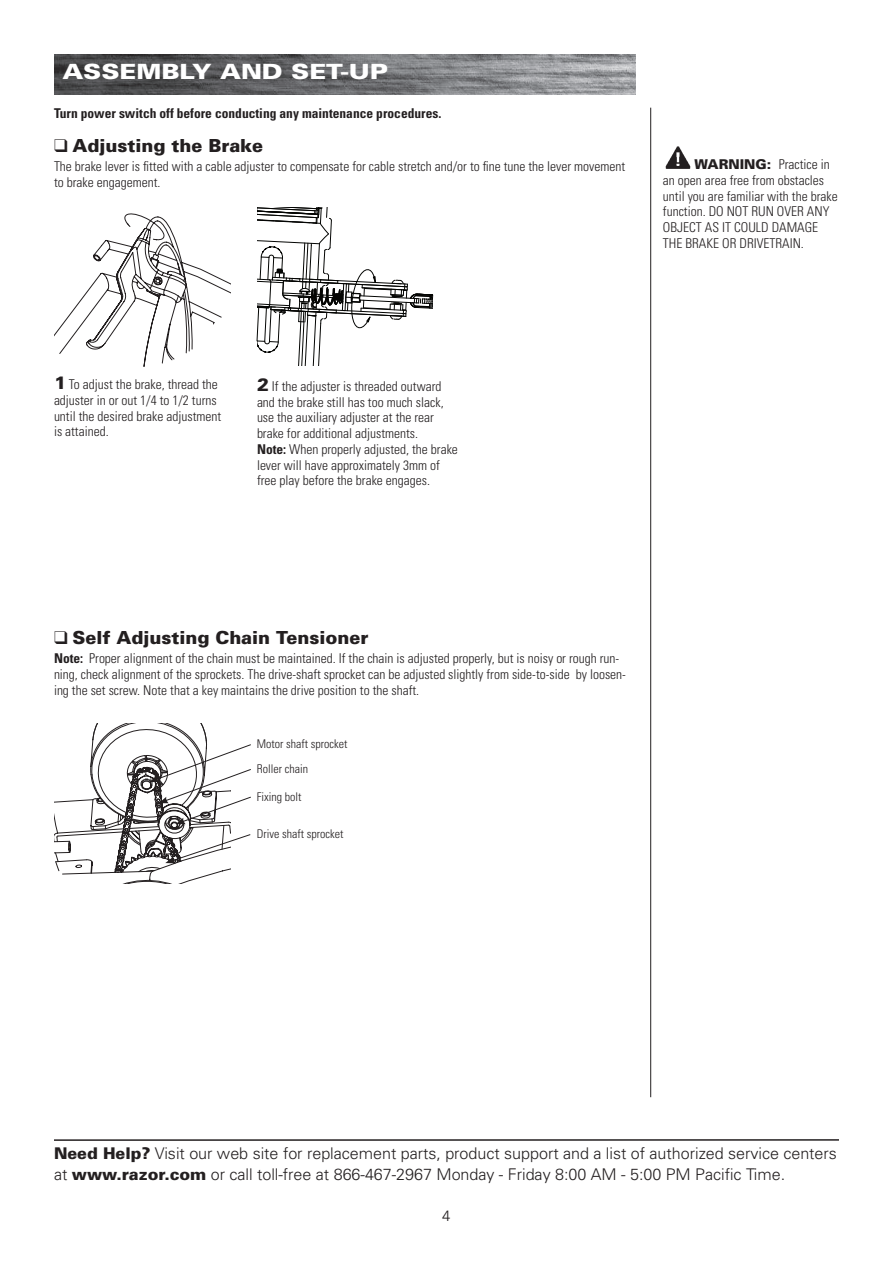
<style>
.page{position:relative;width:893px;height:1263px;background:#fff}
.page>*{position:absolute;margin:0;border:0;box-sizing:border-box;transform-origin:0 0}
.t1{font:900 21px "Univers";color:#fff;scale:1.2 1}
.t2{font:900 18px "Univers";color:#231f20}
.t3{font:300 16.2px/21px "Univers";color:#231f20}
.t4{font:300 15px "Univers";color:#231f20}
.t5{font:300 condensed 13.5px/15.8px "Univers";color:#231f20}
.t6{font:700 condensed 13.5px "Univers";color:#231f20}
.t7{font:300 condensed 12px/25px "Univers";color:#231f20}
.s1{font-weight:900;font-stretch:normal}
.s2{font-weight:900;font-stretch:normal;font-size:18px}
.s3{font-weight:700}
.s4{font-weight:900}
</style>
<div class="page">
<svg style="left:54px;top:213px;width:176px;height:154px"></svg>
<svg style="left:257px;top:207px;width:177px;height:159px"></svg>
<hr style="left:54px;top:1139px;width:785px;height:2px;background:#231f20">
<hr style="left:650px;top:108px;width:1px;height:989px;background:#231f20">
<img style="left:54px;top:54px;width:582px;height:40px">
<img style="left:666px;top:146px;width:24px;height:23px">
<svg style="left:54px;top:723px;width:197px;height:161px"></svg>
<h1 class="t1" style="left:62px;top:59px;width:273px">ASSEMBLY AND SET-UP</h1>
<p class="t6" style="left:54px;top:105px;width:389px">Turn power switch off before conducting any maintenance procedures.</p>
<h2 class="t2" style="left:54px;top:135px;width:211px">❑ Adjusting the Brake</h2>
<p class="t5" style="left:54px;top:158px;width:573px">The brake lever is fitted with a cable adjuster to compensate for cable stretch and/or to fine tune the lever movement to brake engagement.</p>
<p class="t5" style="left:663px;top:156px;width:176px;text-indent:31px"><span class="s1">WARNING:</span> Practice in an open area free from obstacles until you are familiar with the brake function. DO NOT RUN OVER ANY<br>OBJECT AS IT COULD DAMAGE<br>THE BRAKE OR DRIVETRAIN.</p>
<p class="t5" style="left:54px;top:376px;width:169px"><span class="s2">1</span> To adjust the brake, thread the adjuster in or out 1/4 to 1/2 turns until the desired brake adjustment is attained.</p>
<p class="t5" style="left:257px;top:378px;width:202px"><span class="s2">2</span> If the adjuster is threaded outward and the brake still has too much slack, use the auxiliary adjuster at the rear brake for additional adjustments.<br><span class="s3">Note:</span> When properly adjusted, the brake lever will have approximately 3mm of free play before the brake engages.</p>
<h2 class="t2" style="left:54px;top:626px;width:316px">❑ Self Adjusting Chain Tensioner</h2>
<p class="t5" style="left:54px;top:650px;width:573px"><span class="s3">Note:</span> Proper alignment of the chain must be maintained. If the chain is adjusted properly, but is noisy or rough run&shy;ning, check alignment of the sprockets. The drive-shaft sprocket can be adjusted slightly from side-to-side by loosen&shy;ing the set screw. Note that a key maintains the drive position to the shaft.</p>
<p class="t7" style="left:257px;top:731px;width:92px">Motor shaft sprocket<br>Roller chain</p>
<p class="t7" style="left:257px;top:784px;width:46px">Fixing bolt</p>
<p class="t7" style="left:257px;top:821px;width:88px">Drive shaft sprocket</p>
<p class="t3" style="left:54px;top:1143px;width:784px"><span class="s4">Need Help?</span> Visit our web site for replacement parts, product support and a list of authorized service centers at <span class="s4">www.razor.com</span> or call toll-free at 866-467-2967 Monday - Friday 8:00 AM - 5:00 PM Pacific Time.</p>
<p class="t4" style="left:442px;top:1207px;width:10px">4</p>
</div>
